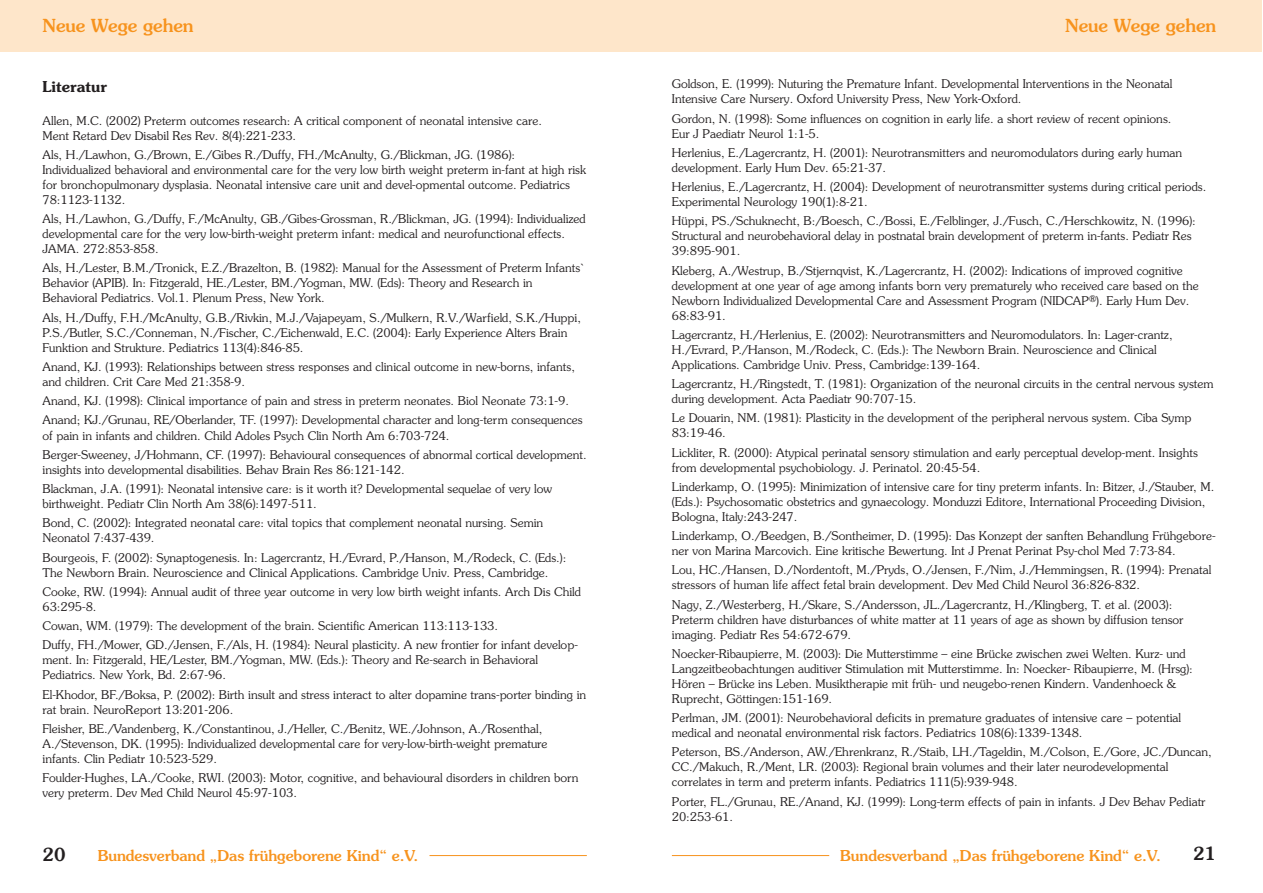
<style>
.page{position:relative;width:1263px;height:893px;background:#fff}
.page>*{position:absolute;margin:0;border:0;box-sizing:border-box;transform-origin:0 0}
.t1{font:500 18px "Souvenir";color:#f7931d}
.t2{font:500 18px "Souvenir";color:#231f20}
.t3{font:500 15px "Souvenir";color:#f7931d}
.t4{font:600 15px "Souvenir";color:#231f20}
.t5{font:300 12px/15px "Souvenir";color:#231f20}
</style>
<div class="page">
<div style="left:629px;top:0;width:633px;height:51px;background:#fee6ca"></div>
<hr style="left:672px;top:855px;width:157px;height:1px;background:#f7931d">
<hr style="left:429px;top:855px;width:158px;height:1px;background:#f7931d">
<div style="left:0;top:0;width:629px;height:51px;background:#fee6ca"></div>
<h1 class="t1" style="left:43px;top:18px;width:153px">Neue Wege gehen</h1>
<p class="t4" style="left:43px;top:80px;width:66px">Literatur</p>
<p class="t5" style="left:43px;top:114px;width:501px">Allen, M.C. (2002) Preterm outcomes research: A critical component of neonatal intensive care.<br>Ment Retard Dev Disabil Res Rev. 8(4):221-233.</p>
<p class="t5" style="left:43px;top:148px;width:545px">Als, H./Lawhon, G./Brown, E./Gibes R./Duffy, FH./McAnulty, G./Blickman, JG. (1986):<br>Individualized behavioral and environmental care for the very low birth weight preterm in-fant at high risk for bronchopulmonary dysplasia. Neonatal intensive care unit and devel-opmental outcome. Pediatrics 78:1123-1132.</p>
<p class="t5" style="left:43px;top:212px;width:545px">Als, H./Lawhon, G./Duffy, F./McAnulty, GB./Gibes-Grossman, R./Blickman, JG. (1994): Individualized developmental care for the very low-birth-weight preterm infant: medical and neurofunctional effects.<br>JAMA. 272:853-858.</p>
<p class="t5" style="left:43px;top:262px;width:543px">Als, H./Lester, B.M./Tronick, E.Z./Brazelton, B. (1982): Manual for the Assessment of Preterm Infants`<br>Behavior (APIB). In: Fitzgerald, HE./Lester, BM./Yogman, MW. (Eds): Theory and Research in<br>Behavioral Pediatrics. Vol.1. Plenum Press, New York.</p>
<p class="t5" style="left:43px;top:311px;width:540px">Als, H./Duffy, F.H./McAnulty, G.B./Rivkin, M.J./Vajapeyam, S./Mulkern, R.V./Warfield, S.K./Huppi,<br>P.S./Butler, S.C./Conneman, N./Fischer, C./Eichenwald, E.C. (2004): Early Experience Alters Brain<br>Funktion and Strukture. Pediatrics 113(4):846-85.</p>
<p class="t5" style="left:43px;top:360px;width:534px">Anand, KJ. (1993): Relationships between stress responses and clinical outcome in new-borns, infants, and children. Crit Care Med 21:358-9.</p>
<p class="t5" style="left:43px;top:392px;width:542px;line-height:19.2px">Anand, KJ. (1998): Clinical importance of pain and stress in preterm neonates. Biol Neonate 73:1-9.<br>Anand; KJ./Grunau, RE/Oberlander, TF. (1997): Developmental character and long-term consequences</p>
<p class="t5" style="left:43px;top:426px;width:546px;line-height:19.2px">of pain in infants and children. Child Adoles Psych Clin North Am 6:703-724.<br>Berger-Sweeney, J/Hohmann, CF. (1997): Behavioural consequences of abnormal cortical development.</p>
<p class="t5" style="left:43px;top:461px;width:511px;line-height:19.2px">insights into developmental disabilities. Behav Brain Res 86:121-142.<br>Blackman, J.A. (1991): Neonatal intensive care: is it worth it? Developmental sequelae of very low</p>
<p class="t5" style="left:43px;top:495px;width:502px;line-height:19.2px">birthweight. Pediatr Clin North Am 38(6):1497-511.<br>Bond, C. (2002): Integrated neonatal care: vital topics that complement neonatal nursing. Semin</p>
<p class="t5" style="left:43px;top:529px;width:525px;line-height:19.2px">Neonatol 7:437-439.<br>Bourgeois, F. (2002): Synaptogenesis. In: Lagercrantz, H./Evrard, P./Hanson, M./Rodeck, C. (Eds.):</p>
<p class="t5" style="left:43px;top:563px;width:540px;line-height:19.2px">The Newborn Brain. Neuroscience and Clinical Applications. Cambridge Univ. Press, Cambridge.<br>Cooke, RW. (1994): Annual audit of three year outcome in very low birth weight infants. Arch Dis Child</p>
<p class="t5" style="left:43px;top:598px;width:537px;line-height:19.2px">63:295-8.<br>Cowan, WM. (1979): The development of the brain. Scientific American 113:113-133.<br>Duffy, FH./Mower, GD./Jensen, F./Als, H. (1984): Neural plasticity. A new frontier for infant develop-</p>
<p class="t5" style="left:43px;top:653px;width:497px">ment. In: Fitzgerald, HE/Lester, BM./Yogman, MW. (Eds.): Theory and Re-search in Behavioral<br>Pediatrics. New York, Bd. 2:67-96.</p>
<p class="t5" style="left:43px;top:688px;width:545px">El-Khodor, BF./Boksa, P. (2002): Birth insult and stress interact to alter dopamine trans-porter binding in rat brain. NeuroReport 13:201-206.</p>
<p class="t5" style="left:43px;top:722px;width:506px">Fleisher, BE./Vandenberg, K./Constantinou, J./Heller, C./Benitz, WE./Johnson, A./Rosenthal,<br>A./Stevenson, DK. (1995): Individualized developmental care for very-low-birth-weight premature infants. Clin Pediatr 10:523-529.</p>
<p class="t5" style="left:43px;top:771px;width:538px">Foulder-Hughes, LA./Cooke, RWI. (2003): Motor, cognitive, and behavioural disorders in children born very preterm. Dev Med Child Neurol 45:97-103.</p>
<h1 class="t1" style="left:1065px;top:18px;width:153px">Neue Wege gehen</h1>
<p class="t5" style="left:672px;top:77px;width:502px">Goldson, E. (1999): Nuturing the Premature Infant. Developmental Interventions in the Neonatal<br>Intensive Care Nursery. Oxford University Press, New York-Oxford.</p>
<p class="t5" style="left:672px;top:112px;width:501px">Gordon, N. (1998): Some influences on cognition in early life. a short review of recent opinions.<br>Eur J Paediatr Neurol 1:1-5.</p>
<p class="t5" style="left:672px;top:146px;width:512px">Herlenius, E./Lagercrantz, H. (2001): Neurotransmitters and neuromodulators during early human development. Early Hum Dev. 65:21-37.</p>
<p class="t5" style="left:672px;top:180px;width:536px">Herlenius, E./Lagercrantz, H. (2004): Development of neurotransmitter systems during critical periods.<br>Experimental Neurology 190(1):8-21.</p>
<p class="t5" style="left:672px;top:214px;width:525px">Hüppi, PS./Schuknecht, B:/Boesch, C./Bossi, E./Felblinger, J./Fusch, C./Herschkowitz, N. (1996):<br>Structural and neurobehavioral delay in postnatal brain development of preterm in-fants. Pediatr Res<br>39:895-901.</p>
<p class="t5" style="left:672px;top:264px;width:528px">Kleberg, A./Westrup, B./Stjernqvist, K./Lagercrantz, H. (2002): Indications of improved cognitive development at one year of age among infants born very prematurely who received care based on the Newborn Individualized Developmental Care and Assessment Program (NIDCAP<sup>®</sup>). Early Hum Dev.<br>68:83-91.</p>
<p class="t5" style="left:672px;top:328px;width:502px">Lagercrantz, H./Herlenius, E. (2002): Neurotransmitters and Neuromodulators. In: Lager-crantz,<br>H./Evrard, P./Hanson, M./Rodeck, C. (Eds.): The Newborn Brain. Neuroscience and Clinical<br>Applications. Cambridge Univ. Press, Cambridge:139-164.</p>
<p class="t5" style="left:672px;top:377px;width:543px">Lagercrantz, H./Ringstedt, T. (1981): Organization of the neuronal circuits in the central nervous system during development. Acta Paediatr 90:707-15.</p>
<p class="t5" style="left:672px;top:411px;width:521px">Le Douarin, NM. (1981): Plasticity in the development of the peripheral nervous system. Ciba Symp<br>83:19-46.</p>
<p class="t5" style="left:672px;top:446px;width:527px">Lickliter, R. (2000): Atypical perinatal sensory stimulation and early perceptual develop-ment. Insights from developmental psychobiology. J. Perinatol. 20:45-54.</p>
<p class="t5" style="left:672px;top:480px;width:544px">Linderkamp, O. (1995): Minimization of intensive care for tiny preterm infants. In: Bitzer, J./Stauber, M. (Eds.): Psychosomatic obstetrics and gynaecology. Monduzzi Editore, International Proceeding Division,<br>Bologna, Italy:243-247.</p>
<p class="t5" style="left:672px;top:529px;width:545px">Linderkamp, O./Beedgen, B./Sontheimer, D. (1995): Das Konzept der sanften Behandlung Frühgebore&shy;ner von Marina Marcovich. Eine kritische Bewertung. Int J Prenat Perinat Psy-chol Med 7:73-84.</p>
<p class="t5" style="left:672px;top:563px;width:541px">Lou, HC./Hansen, D./Nordentoft, M./Pryds, O./Jensen, F./Nim, J./Hemmingsen, R. (1994): Prenatal stressors of human life affect fetal brain development. Dev Med Child Neurol 36:826-832.</p>
<p class="t5" style="left:672px;top:598px;width:513px">Nagy, Z./Westerberg, H./Skare, S./Andersson, JL./Lagercrantz, H./Klingberg, T. et al. (2003):<br>Preterm children have disturbances of white matter at 11 years of age as shown by diffusion tensor imaging. Pediatr Res 54:672-679.</p>
<p class="t5" style="left:672px;top:647px;width:522px">Noecker-Ribaupierre, M. (2003): Die Mutterstimme – eine Brücke zwischen zwei Welten. Kurz- und Langzeitbeobachtungen auditiver Stimulation mit Mutterstimme. In: Noecker- Ribaupierre, M. (Hrsg):<br>Hören – Brücke ins Leben. Musiktherapie mit früh- und neugebo-renen Kindern. Vandenhoeck &amp; Ruprecht, Göttingen:151-169.</p>
<p class="t5" style="left:672px;top:711px;width:511px">Perlman, JM. (2001): Neurobehavioral deficits in premature graduates of intensive care – potential medical and neonatal environmental risk factors. Pediatrics 108(6):1339-1348.</p>
<p class="t5" style="left:672px;top:745px;width:541px">Peterson, BS./Anderson, AW./Ehrenkranz, R./Staib, LH./Tageldin, M./Colson, E./Gore, JC./Duncan,<br>CC./Makuch, R./Ment, LR. (2003): Regional brain volumes and their later neurodevelopmental correlates in term and preterm infants. Pediatrics 111(5):939-948.</p>
<p class="t5" style="left:672px;top:795px;width:535px">Porter, FL./Grunau, RE./Anand, KJ. (1999): Long-term effects of pain in infants. J Dev Behav Pediatr<br>20:253-61.</p>
<h1 class="t2" style="left:43px;top:848px;width:25px">20</h1>
<p class="t3" style="left:98px;top:850px;width:322px">Bundesverband „Das frühgeborene Kind“ e.V.</p>
<h1 class="t2" style="left:1193px;top:846px;width:25px">21</h1>
<p class="t3" style="left:840px;top:850px;width:322px">Bundesverband „Das frühgeborene Kind“ e.V.</p>
</div>
